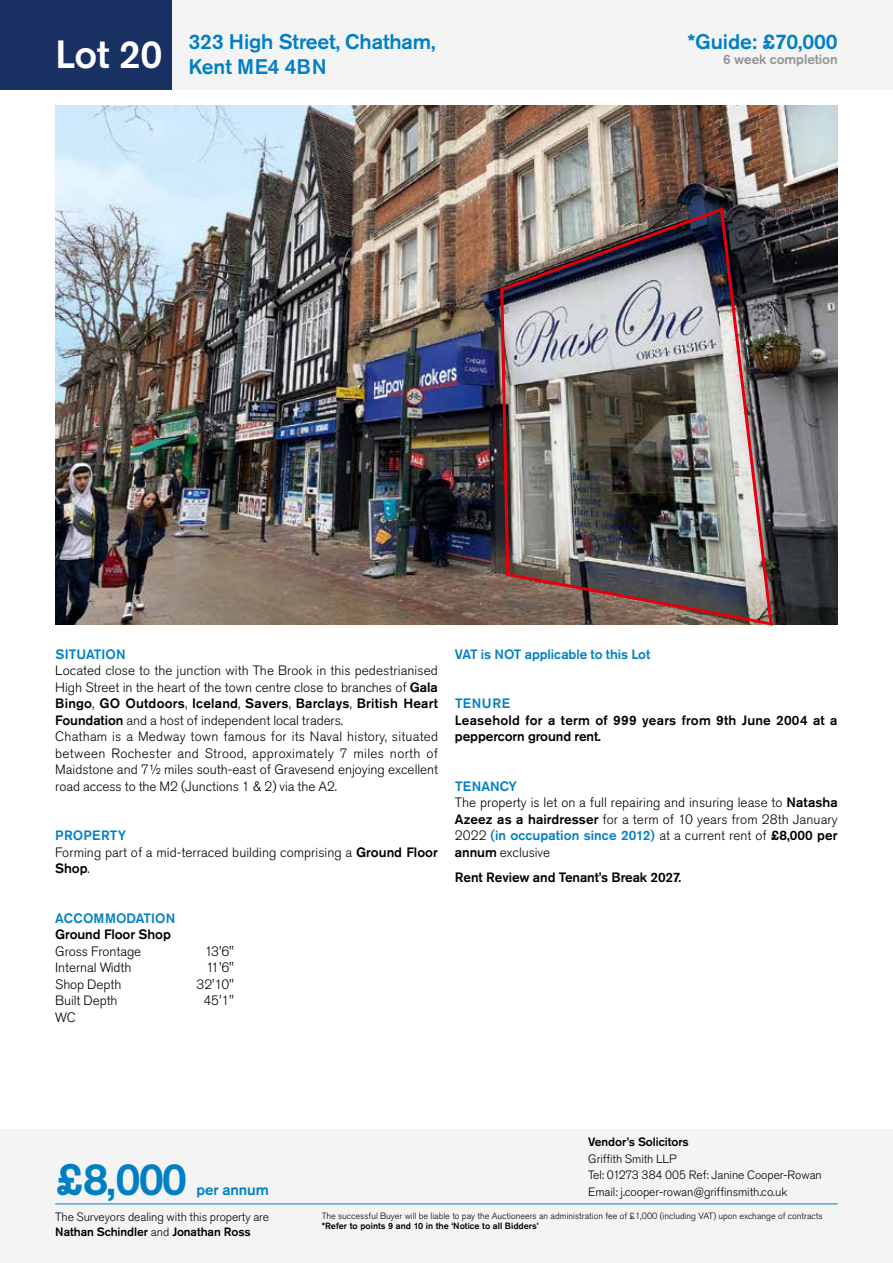
<style>
.page{position:relative;width:893px;height:1263px;background:#fff}
.page>*{position:absolute;margin:0;border:0;box-sizing:border-box;transform-origin:0 0}
.t1{font:500 45px "Akzidenz Grotesk Pro";color:#007fc4}
.t2{font:500 21px/25.2px "Akzidenz Grotesk Pro";letter-spacing:-.005em;color:#007fc4}
.t3{font:500 15px "Akzidenz Grotesk Pro";letter-spacing:-.005em;color:#007fc4}
.t4{font:300 13.5px/16.5px "Akzidenz Grotesk Pro";letter-spacing:.005em;color:#000}
.t5{font:500 13.5px/16.5px "Akzidenz Grotesk Pro";letter-spacing:.015em;color:#000}
.t6{font:500 13.5px "Akzidenz Grotesk Pro";letter-spacing:-.005em;color:#007fc4}
.t7{font:500 13.5px "Akzidenz Grotesk Pro";letter-spacing:-.005em;color:#000}
.t8{font:500 13.5px "Akzidenz Grotesk Pro";letter-spacing:-.005em;color:#919291}
.t9{font:300 12px/15px "Akzidenz Grotesk Pro";letter-spacing:-.005em;color:#000}
.t10{font:500 12px "Akzidenz Grotesk Pro";letter-spacing:-.005em;color:#000}
.t11{font:300 9px "Akzidenz Grotesk Pro";color:#000}
.t12{font:500 9px "Akzidenz Grotesk Pro";color:#000}
.s1{font-weight:500}
.s2{font-weight:500;color:#007fc4}
</style>
<div class="page">
<div style="left:0;top:0;width:893px;height:89px;background:#f4f4f4"></div>
<div style="left:0;top:1129px;width:893px;height:134px;background:#f4f4f4"></div>
<div style="left:0;top:0;width:171px;height:89px;background:#193162"></div>
<hr style="left:55px;top:1203px;width:783px;height:1px;background:#007fc4">
<img style="left:55px;top:105px;width:783px;height:520px">
<img style="left:498px;top:206px;width:276px;height:420px">
<h2 class="t2" style="left:55px;top:29px;width:382px;text-indent:133px">323 High Street, Chatham,<br><sup>Lot</sup> <sup>20</sup> Kent ME4 4BN</h2>
<h2 class="t2" style="left:687px;top:29px;width:152px">*Guide: £70,000</h2>
<p class="t8" style="left:723px;top:50px;width:116px">6 week completion</p>
<p class="t6" style="left:55px;top:645px;width:72px">SITUATION</p>
<p class="t4" style="left:55px;top:662px;width:384px">Located close to the junction with The Brook in this pedestrianised High Street in the heart of the town centre close to branches of <span class="s1">Gala Bingo</span>, <span class="s1">GO Outdoors</span>, <span class="s1">Iceland</span>, <span class="s1">Savers</span>, <span class="s1">Barclays</span>, <span class="s1">British Heart Foundation</span> and a host of independent local traders.<br>Chatham is a Medway town famous for its Naval history, situated between Rochester and Strood, approximately 7 miles north of Maidstone and 7½ miles south-east of Gravesend enjoying excellent road access to the M2 (Junctions 1 &amp; 2) via the A2.</p>
<p class="t4" style="left:55px;top:827px;width:384px"><span class="s2">PROPERTY<br></span>Forming part of a mid-terraced building comprising a <span class="s1">Ground Floor<br>Shop</span>.</p>
<p class="t6" style="left:55px;top:909px;width:121px">ACCOMMODATION</p>
<p class="t7" style="left:55px;top:926px;width:117px">Ground Floor Shop</p>
<p class="t4" style="left:55px;top:943px;width:88px">Gross Frontage</p>
<p class="t4" style="left:205px;top:943px;width:31px">13'6"</p>
<p class="t4" style="left:55px;top:959px;width:78px">Internal Width</p>
<p class="t4" style="left:206px;top:959px;width:29px">11'6"</p>
<p class="t4" style="left:55px;top:976px;width:68px">Shop Depth</p>
<p class="t4" style="left:197px;top:976px;width:39px">32'10"</p>
<p class="t4" style="left:55px;top:992px;width:64px">Built Depth</p>
<p class="t4" style="left:203px;top:992px;width:32px">45'1"</p>
<p class="t4" style="left:55px;top:1009px;width:22px">WC</p>
<p class="t6" style="left:455px;top:645px;width:197px">VAT is NOT applicable to this Lot</p>
<p class="t6" style="left:455px;top:695px;width:57px">TENURE</p>
<p class="t5" style="left:455px;top:712px;width:384px">Leasehold for a term of 999 years from 9th June 2004 at a peppercorn ground rent.</p>
<p class="t4" style="left:455px;top:778px;width:384px"><span class="s2">TENANCY<br></span>The property is let on a full repairing and insuring lease to <span class="s1">Natasha Azeez as a hairdresser</span> for a term of 10 years from 28th January 2022 <span class="s2">(in occupation since 2012)</span> at a current rent of <span class="s1">£8,000 per annum</span> exclusive</p>
<p class="t7" style="left:455px;top:868px;width:228px">Rent Review and Tenant’s Break 2027.</p>
<h1 class="t1" style="left:55px;top:1150px;width:133px">£8,000</h1>
<p class="t10" style="left:588px;top:1134px;width:102px">Vendor’s Solicitors</p>
<p class="t9" style="left:588px;top:1150px;width:235px;line-height:16.5px">Griffith Smith LLP<br>Tel: 01273 384 005 Ref: Janine Cooper-Rowan</p>
<p class="t3" style="left:197px;top:1180px;width:74px">per annum</p>
<p class="t9" style="left:588px;top:1184px;width:201px">Email: j.cooper-rowan@griffinsmith.co.uk</p>
<p class="t9" style="left:55px;top:1209px;width:215px">The Surveyors dealing with this property are<br><span class="s1">Nathan Schindler</span> and <span class="s1">Jonathan Ross</span></p>
<p class="t11" style="left:322px;top:1209px;width:502px">The successful Buyer will be liable to pay the Auctioneers an administration fee of £1,000 (including VAT) upon exchange of contracts</p>
<p class="t12" style="left:322px;top:1220px;width:218px">*Refer to points 9 and 10 in the ‘Notice to all Bidders’</p>
</div>
